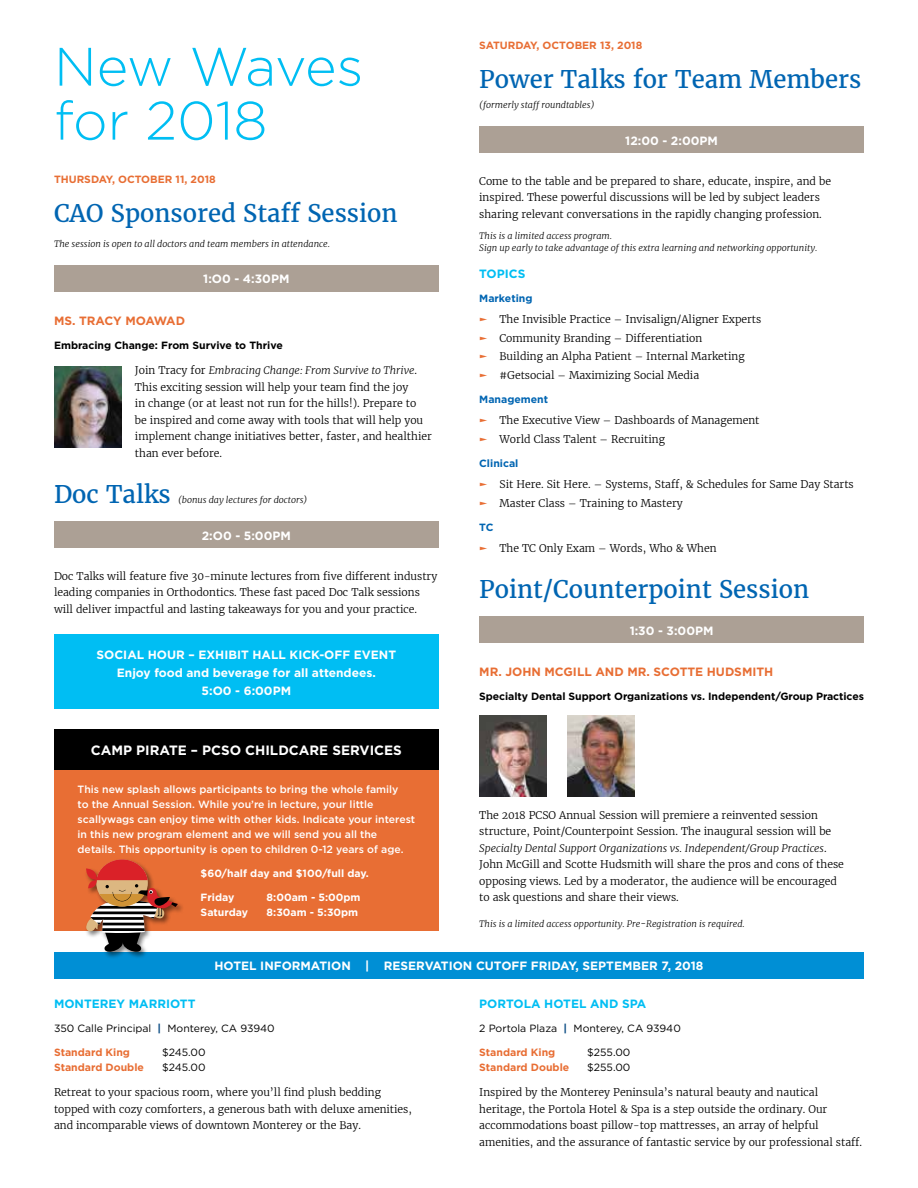
<style>
.page{position:relative;width:918px;height:1188px;background:#fff}
.page>*{position:absolute;margin:0;border:0;box-sizing:border-box;transform-origin:0 0}
.t1{font:300 54px/54px "Gotham";letter-spacing:-.005em;color:#00bef3}
.t2{font:24px "Merriweather";color:#0065b2}
.t3{font:700 13.5px "Gotham";color:#fff}
.t4{font:700 12px/18px "Gotham";color:#fff;text-align:center}
.t5{font:700 12px "Gotham";color:#e86e34}
.t6{font:700 12px "Gotham";color:#00bef3}
.t7{font:300 10.5px/16.5px "Merriweather";color:#000}
.t8{font:500 10.5px/15px "Gotham";color:#fff}
.t9{font:700 10.5px "Gotham";letter-spacing:-.005em;color:#000}
.t10{font:700 10.5px "Gotham";color:#e86e34}
.t11{font:10.5px "Gotham";color:#000}
.t12{font:700 10.5px "Gotham";color:#fff}
.t13{font:700 10.5px "Gotham";color:#0065b2}
.t14{font:italic 300 9px/12px "Merriweather";color:#000}
.s1{font-style:italic}
.s2{color:#e86e34}
.s3{font-weight:700;color:#00467f}
</style>
<div class="page">
<div style="left:54px;top:770px;width:385px;height:162px;background:#e86e34"></div>
<div style="left:54px;top:729px;width:385px;height:41px;background:#000"></div>
<div style="left:54px;top:265px;width:385px;height:27px;background:#aca095"></div>
<div style="left:54px;top:521px;width:385px;height:27px;background:#aca095"></div>
<div style="left:479px;top:126px;width:385px;height:27px;background:#aca095"></div>
<div style="left:479px;top:616px;width:385px;height:27px;background:#aca095"></div>
<img style="left:567px;top:715px;width:67px;height:81px">
<div style="left:54px;top:952px;width:810px;height:27px;background:#008fd5"></div>
<img style="left:54px;top:367px;width:68px;height:81px">
<img style="left:479px;top:715px;width:68px;height:81px">
<div style="left:84px;top:858px;width:101px;height:101px;background:#000;opacity:.5"></div>
<svg style="left:86px;top:859px;width:92px;height:93px"></svg>
<div style="left:54px;top:634px;width:385px;height:75px;background:#00bef3"></div>
<h1 class="t1" style="left:54px;top:39px;width:311px">New Waves for 2018</h1>
<p class="t10" style="left:54px;top:173px;width:163px">THURSDAY, OCTOBER 11, 2018</p>
<h2 class="t2" style="left:54px;top:197px;width:345px">CAO Sponsored Staff Session</h2>
<p class="t14" style="left:54px;top:238px;width:278px">The session is open to all doctors and team members in attendance.</p>
<p class="t4" style="left:203px;top:270px;width:88px">1:O0 - 4:30PM</p>
<p class="t5" style="left:54px;top:314px;width:133px">MS. TRACY MOAWAD</p>
<p class="t9" style="left:54px;top:339px;width:230px">Embracing Change: From Survive to Thrive</p>
<p class="t7" style="left:135px;top:362px;width:298px">Join Tracy for <span class="s1">Embracing Change: From Survive to Thrive</span>.<br>This exciting session will help your team find the joy<br>in change (or at least not run for the hills!). Prepare to<br>be inspired and come away with tools that will help you implement change initiatives better, faster, and healthier than ever before.</p>
<h2 class="t2" style="left:54px;top:479px;width:118px">Doc Talks</h2>
<p class="t14" style="left:178px;top:494px;width:131px">(bonus day lectures for doctors)</p>
<p class="t4" style="left:202px;top:526px;width:91px">2:O0 - 5:00PM</p>
<p class="t7" style="left:54px;top:568px;width:385px">Doc Talks will feature five 30-minute lectures from five different industry leading companies in Orthodontics. These fast paced Doc Talk sessions will deliver impactful and lasting takeaways for you and your practice.</p>
<p class="t4" style="left:97px;top:645px;width:301px">SOCIAL HOUR – EXHIBIT HALL KICK-OFF EVENT<br>Enjoy food and beverage for all attendees.<br>5:O0 - 6:00PM</p>
<p class="t3" style="left:91px;top:742px;width:312px">CAMP PIRATE – PCSO CHILDCARE SERVICES</p>
<p class="t8" style="left:78px;top:782px;width:339px">This new splash allows participants to bring the whole family<br>to the Annual Session. While you’re in lecture, your little scallywags can enjoy time with other kids. Indicate your interest in this new program element and we will send you all the details. This opportunity is open to children 0-12 years of age.</p>
<p class="t12" style="left:201px;top:868px;width:170px">$60/half day and $100/full day.</p>
<p class="t12" style="left:201px;top:892px;width:35px">Friday</p>
<p class="t12" style="left:267px;top:892px;width:95px">8:00am - 5:00pm</p>
<p class="t12" style="left:201px;top:907px;width:49px">Saturday</p>
<p class="t12" style="left:267px;top:907px;width:93px">8:30am - 5:30pm</p>
<p class="t10" style="left:479px;top:39px;width:165px">SATURDAY, OCTOBER 13, 2018</p>
<h2 class="t2" style="left:479px;top:63px;width:384px">Power Talks for Team Members</h2>
<p class="t14" style="left:479px;top:99px;width:117px">(formerly staff roundtables)</p>
<p class="t4" style="left:625px;top:131px;width:94px">12:00 - 2:00PM</p>
<p class="t7" style="left:479px;top:173px;width:353px">Come to the table and be prepared to share, educate, inspire, and be inspired. These powerful discussions will be led by subject leaders sharing relevant conversations in the rapidly changing profession.</p>
<p class="t14" style="left:479px;top:230px;width:340px">This is a limited access program.<br>Sign up early to take advantage of this extra learning and networking opportunity.</p>
<p class="t6" style="left:479px;top:267px;width:48px">TOPICS</p>
<p class="t13" style="left:479px;top:292px;width:55px">Marketing</p>
<p class="t7" style="left:479px;top:311px;width:284px"><span class="s2">❑</span> The Invisible Practice – Invisalign/Aligner Experts</p>
<p class="t7" style="left:479px;top:329px;width:225px"><span class="s2">❑</span> Community Branding – Differentiation</p>
<p class="t7" style="left:479px;top:348px;width:267px"><span class="s2">❑</span> Building an Alpha Patient – Internal Marketing</p>
<p class="t7" style="left:479px;top:367px;width:221px"><span class="s2">❑</span> #Getsocial – Maximizing Social Media</p>
<p class="t13" style="left:479px;top:393px;width:70px">Management</p>
<p class="t7" style="left:479px;top:412px;width:282px"><span class="s2">❑</span> The Executive View – Dashboards of Management</p>
<p class="t7" style="left:479px;top:431px;width:187px"><span class="s2">❑</span> World Class Talent – Recruiting</p>
<p class="t13" style="left:479px;top:457px;width:41px">Clinical</p>
<p class="t7" style="left:479px;top:476px;width:376px"><span class="s2">❑</span> Sit Here. Sit Here. – Systems, Staff, &amp; Schedules for Same Day Starts</p>
<p class="t7" style="left:479px;top:494px;width:205px"><span class="s2">❑</span> Master Class – Training to Mastery</p>
<p class="t13" style="left:479px;top:521px;width:16px">TC</p>
<p class="t7" style="left:479px;top:539px;width:239px"><span class="s2">❑</span> The TC Only Exam – Words, Who &amp; When</p>
<h2 class="t2" style="left:479px;top:573px;width:331px">Point/Counterpoint Session</h2>
<p class="t4" style="left:630px;top:621px;width:85px">1:30 - 3:00PM</p>
<p class="t5" style="left:479px;top:665px;width:296px">MR. JOHN MCGILL AND MR. SCOTTE HUDSMITH</p>
<p class="t9" style="left:479px;top:690px;width:386px">Specialty Dental Support Organizations vs. Independent/Group Practices</p>
<p class="t7" style="left:479px;top:806px;width:366px">The 2018 PCSO Annual Session will premiere a reinvented session structure, Point/Counterpoint Session. The inaugural session will be <span class="s1">Specialty Dental Support Organizations vs. Independent/Group Practices</span>.<br>John McGill and Scotte Hudsmith will share the pros and cons of these opposing views. Led by a moderator, the audience will be encouraged to ask questions and share their views.</p>
<p class="t14" style="left:479px;top:917px;width:267px">This is a limited access opportunity. Pre-Registration is required.</p>
<p class="t4" style="left:214px;top:957px;width:491px">HOTEL INFORMATION | RESERVATION CUTOFF FRIDAY, SEPTEMBER 7, 2018</p>
<p class="t6" style="left:54px;top:997px;width:143px">MONTEREY MARRIOTT</p>
<p class="t11" style="left:54px;top:1022px;width:222px">350 Calle Principal <span class="s3">|</span> Monterey, CA 93940</p>
<p class="t10" style="left:54px;top:1046px;width:78px">Standard King</p>
<p class="t11" style="left:162px;top:1046px;width:45px">$245.00</p>
<p class="t10" style="left:54px;top:1061px;width:92px">Standard Double</p>
<p class="t11" style="left:162px;top:1061px;width:45px">$245.00</p>
<p class="t7" style="left:54px;top:1084px;width:359px">Retreat to your spacious room, where you’ll find plush bedding topped with cozy comforters, a generous bath with deluxe amenities, and incomparable views of downtown Monterey or the Bay.</p>
<p class="t6" style="left:479px;top:997px;width:169px">PORTOLA HOTEL AND SPA</p>
<p class="t11" style="left:479px;top:1022px;width:203px">2 Portola Plaza <span class="s3">|</span> Monterey, CA 93940</p>
<p class="t10" style="left:479px;top:1046px;width:78px">Standard King</p>
<p class="t11" style="left:587px;top:1046px;width:45px">$255.00</p>
<p class="t10" style="left:479px;top:1061px;width:92px">Standard Double</p>
<p class="t11" style="left:587px;top:1061px;width:45px">$255.00</p>
<p class="t7" style="left:479px;top:1084px;width:384px">Inspired by the Monterey Peninsula’s natural beauty and nautical heritage, the Portola Hotel &amp; Spa is a step outside the ordinary. Our accommodations boast pillow-top mattresses, an array of helpful amenities, and the assurance of fantastic service by our professional staff.</p>
</div>
